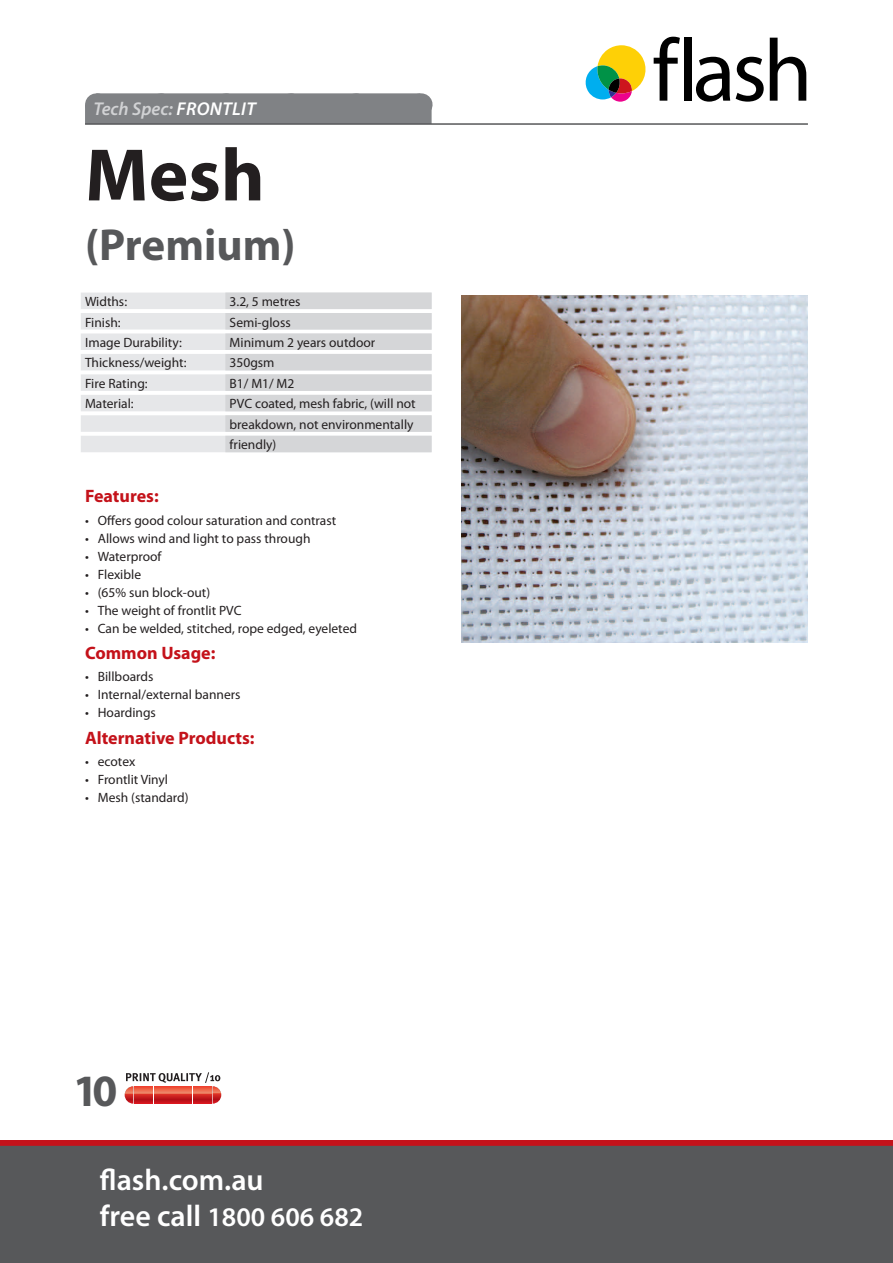
<style>
.page{position:relative;width:893px;height:1263px;background:#fff}
.page>*{position:absolute;margin:0;border:0;box-sizing:border-box;transform-origin:0 0}
.t1{font:700 75px "Myriad Pro";color:#231f20}
.t2{font:700 45px "Myriad Pro";color:#57585a}
.t3{font:600 30px "Myriad Pro";color:#fff}
.t4{font:600 27px "Myriad Pro";color:#fff}
.t5{font:italic 600 18.6px "Myriad Pro";letter-spacing:.01em;color:#d1d2d4}
.t6{font:700 18px "Myriad Pro";color:#c4121a}
.t7{font:13.5px/20.4px "Myriad Pro";color:#231f20}
.s1{color:#fff}
.s2{font-size:30px}
</style>
<div class="page">
<div style="left:0;top:1140px;width:893px;height:36px;background:linear-gradient(to right,#c4121a,#c4121a)"></div>
<div style="left:0;top:1146px;width:893px;height:117px;background:#57585a"></div>
<img style="left:461px;top:296px;width:347px;height:346px">
<div style="left:81px;top:293px;width:351px;height:16px;background:#e6e7e9"></div>
<div style="left:225px;top:293px;width:207px;height:16px;background:#d5d6d8"></div>
<div style="left:81px;top:313px;width:351px;height:16px;background:#e6e7e9"></div>
<div style="left:225px;top:313px;width:207px;height:16px;background:#d5d6d8"></div>
<div style="left:81px;top:333px;width:351px;height:17px;background:#e6e7e9"></div>
<div style="left:225px;top:333px;width:207px;height:17px;background:#d5d6d8"></div>
<div style="left:81px;top:354px;width:351px;height:16px;background:#e6e7e9"></div>
<div style="left:225px;top:354px;width:207px;height:16px;background:#d5d6d8"></div>
<div style="left:81px;top:374px;width:351px;height:17px;background:#e6e7e9"></div>
<div style="left:225px;top:374px;width:207px;height:17px;background:#d5d6d8"></div>
<div style="left:81px;top:395px;width:351px;height:16px;background:#e6e7e9"></div>
<div style="left:225px;top:395px;width:207px;height:16px;background:#d5d6d8"></div>
<div style="left:81px;top:415px;width:351px;height:17px;background:#e6e7e9"></div>
<div style="left:225px;top:415px;width:207px;height:17px;background:#d5d6d8"></div>
<div style="left:81px;top:436px;width:351px;height:16px;background:#e6e7e9"></div>
<div style="left:225px;top:436px;width:207px;height:16px;background:#d5d6d8"></div>
<svg style="left:125px;top:1072px;width:96px;height:31px"></svg>
<div style="left:85px;top:104px;width:347px;height:20px;background:#808285"></div>
<div style="left:96px;top:93px;width:324px;height:23px;background:#808285"></div>
<svg style="left:161px;top:93px;width:227px;height:1px"></svg>
<div style="left:684px;top:38px;width:7px;height:63px;background:#000"></div>
<svg style="left:696px;top:57px;width:34px;height:45px"></svg>
<svg style="left:736px;top:57px;width:28px;height:45px"></svg>
<svg style="left:770px;top:38px;width:36px;height:63px"></svg>
<svg style="left:585px;top:37px;width:95px;height:65px"></svg>
<hr style="left:85px;top:123px;width:723px;height:2px;background:#57585a">
<h3 class="t5" style="left:94px;top:97px;width:164px">Tech Spec: <span class="s1">frontlit</span></h3>
<h1 class="t1" style="left:85px;top:126px;width:181px">Mesh</h1>
<h2 class="t2" style="left:85px;top:216px;width:212px">(Premium)</h2>
<p class="t7" style="left:85px;top:291px;width:44px">Widths:</p>
<p class="t7" style="left:230px;top:291px;width:72px">3.2, 5 metres</p>
<p class="t7" style="left:85px;top:312px;width:37px">Finish:</p>
<p class="t7" style="left:230px;top:312px;width:63px">Semi-gloss</p>
<p class="t7" style="left:85px;top:332px;width:98px">Image Durability:</p>
<p class="t7" style="left:230px;top:332px;width:147px">Minimum 2 years outdoor</p>
<p class="t7" style="left:85px;top:352px;width:103px">Thickness/weight:</p>
<p class="t7" style="left:230px;top:352px;width:46px">350gsm</p>
<p class="t7" style="left:85px;top:373px;width:64px">Fire Rating:</p>
<p class="t7" style="left:230px;top:373px;width:66px">B1/ M1/ M2</p>
<p class="t7" style="left:85px;top:393px;width:50px">Material:</p>
<p class="t7" style="left:230px;top:393px;width:188px">PVC coated, mesh fabric, (will not breakdown, not environmentally friendly)</p>
<h3 class="t6" style="left:85px;top:484px;width:75px">Features:</h3>
<p class="t7" style="left:85px;top:510px;width:253px">• Offers good colour saturation and contrast</p>
<p class="t7" style="left:85px;top:528px;width:227px">• Allows wind and light to pass through</p>
<p class="t7" style="left:85px;top:546px;width:78px">• Waterproof</p>
<p class="t7" style="left:85px;top:564px;width:58px">• Flexible</p>
<p class="t7" style="left:85px;top:582px;width:127px">• (65% sun block-out)</p>
<p class="t7" style="left:85px;top:600px;width:158px">• The weight of frontlit PVC</p>
<p class="t7" style="left:85px;top:618px;width:274px">• Can be welded, stitched, rope edged, eyeleted</p>
<h3 class="t6" style="left:85px;top:641px;width:132px">Common Usage:</h3>
<p class="t7" style="left:85px;top:666px;width:70px">• Billboards</p>
<p class="t7" style="left:85px;top:684px;width:157px">• Internal/external banners</p>
<p class="t7" style="left:85px;top:702px;width:72px">• Hoardings</p>
<h3 class="t6" style="left:85px;top:726px;width:171px">Alternative Products:</h3>
<p class="t7" style="left:85px;top:751px;width:52px">• ecotex</p>
<p class="t7" style="left:85px;top:769px;width:85px">• Frontlit Vinyl</p>
<p class="t7" style="left:85px;top:787px;width:105px">• Mesh (standard)</p>
<h2 class="t2" style="left:73px;top:1062px;width:46px">10</h2>
<h3 class="t3" style="left:100px;top:1161px;width:165px">flash.com.au</h3>
<h3 class="t4" style="left:100px;top:1200px;width:265px"><span class="s2">free call</span> 1800 606 682</h3>
</div>
